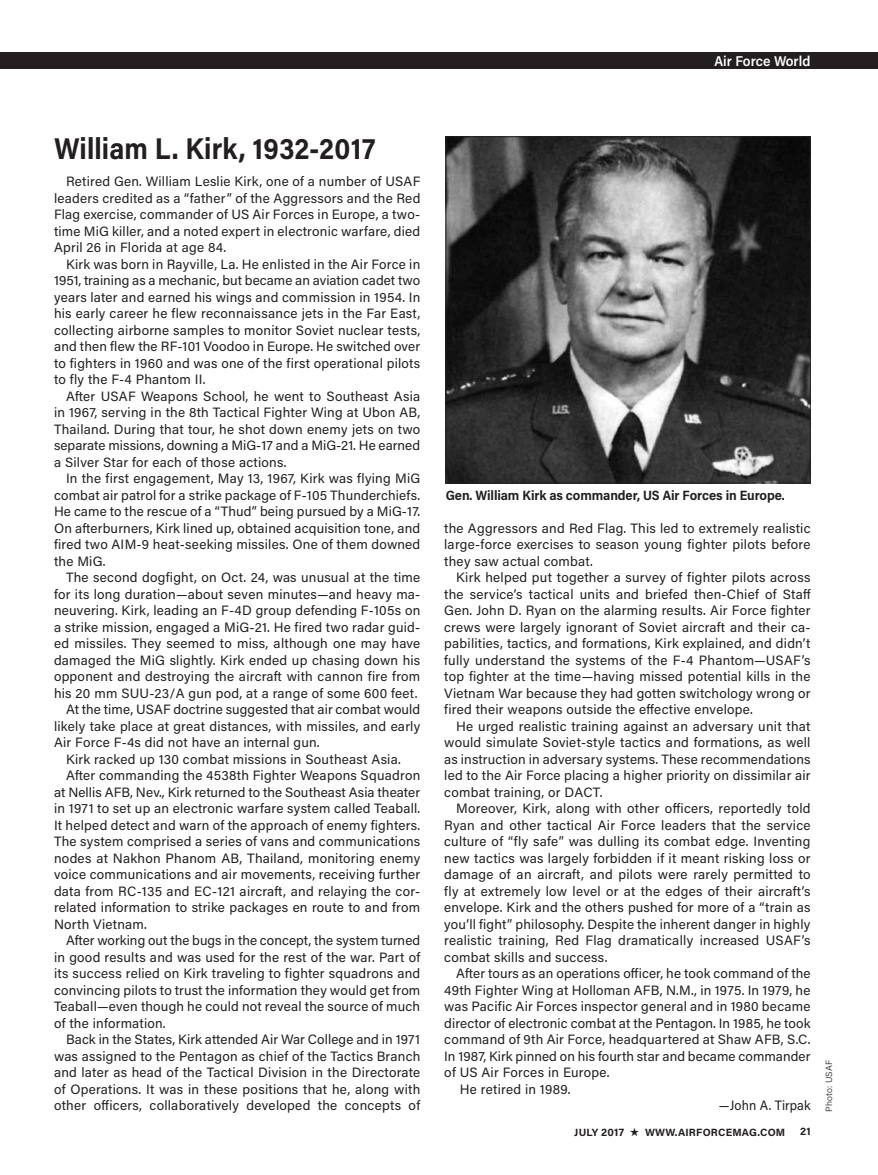
<style>
.page{position:relative;width:878px;height:1175px;background:#fff}
.page>*{position:absolute;margin:0;border:0;box-sizing:border-box;transform-origin:0 0}
.t1{font:700 30px "Acumin Pro";letter-spacing:.005em;color:#231f20;scale:.9 1}
.t2{font:600 14.25px "Acumin Pro Semi Cond";color:#fff}
.t3{font:13.5px/16.5px "Acumin Pro";letter-spacing:.02em;color:#231f20;text-align:justify}
.t4{font:700 13.5px "Acumin Pro Semi Cond";letter-spacing:-.01em;color:#231f20}
.t5{font:13.5px "Acumin Pro";letter-spacing:.02em;color:#231f20;scale:.95 1}
.t6{font:700 10.5px "Acumin Pro";letter-spacing:.02em;color:#231f20}
.t7{font:300 9px "Acumin Pro";letter-spacing:.02em;color:#231f20}
</style>
<div class="page">
<div style="left:0;top:53px;width:878px;height:16px;background:#231f20"></div>
<img style="left:448px;top:138px;width:360px;height:343px">
<div style="left:446px;top:136px;width:364px;height:347px;border:1px solid #231f20"></div>
<p class="t2" style="left:714px;top:51px;width:98px">Air Force World</p>
<h1 class="t1" style="left:54px;top:127px;width:358px">William L. Kirk, 1932-2017</h1>
<p class="t3" style="left:54px;top:172px;width:368px;text-indent:12px">Retired Gen. William Leslie Kirk, one of a number of USAF leaders credited as a “father” of the Aggressors and the Red Flag exercise, commander of US Air Forces in Europe, a two&shy;time MiG killer, and a noted expert in electronic warfare, died April 26 in Florida at age 84.</p>
<p class="t3" style="left:54px;top:255px;width:368px;text-indent:12px">Kirk was born in Rayville, La. He enlisted in the Air Force in 1951, training as a mechanic, but became an aviation cadet two years later and earned his wings and commission in 1954. In his early career he flew reconnaissance jets in the Far East, collecting airborne samples to monitor Soviet nuclear tests, and then flew the RF-101 Voodoo in Europe. He switched over to fighters in 1960 and was one of the first operational pilots to fly the F-4 Phantom II.</p>
<p class="t3" style="left:54px;top:387px;width:368px;text-indent:12px">After USAF Weapons School, he went to Southeast Asia in 1967, serving in the 8th Tactical Fighter Wing at Ubon AB, Thailand. During that tour, he shot down enemy jets on two separate missions, downing a MiG-17 and a MiG-21. He earned a Silver Star for each of those actions.</p>
<p class="t3" style="left:54px;top:469px;width:368px;text-indent:12px">In the first engagement, May 13, 1967, Kirk was flying MiG combat air patrol for a strike package of F-105 Thunderchiefs.<br>He came to the rescue of a “Thud” being pursued by a MiG-17.<br>On afterburners, Kirk lined up, obtained acquisition tone, and fired two AIM-9 heat-seeking missiles. One of them downed the MiG.</p>
<p class="t3" style="left:66px;top:568px;width:356px">The second dogfight, on Oct. 24, was unusual at the time</p>
<p class="t3" style="left:54px;top:585px;width:367px">for its long duration—about seven minutes—and heavy ma-</p>
<p class="t3" style="left:54px;top:601px;width:368px">neuvering. Kirk, leading an F-4D group defending F-105s on</p>
<p class="t3" style="left:54px;top:618px;width:367px">a strike mission, engaged a MiG-21. He fired two radar guid-</p>
<p class="t3" style="left:54px;top:634px;width:368px">ed missiles. They seemed to miss, although one may have</p>
<p class="t3" style="left:54px;top:651px;width:368px">damaged the MiG slightly. Kirk ended up chasing down his</p>
<p class="t3" style="left:54px;top:667px;width:368px">opponent and destroying the aircraft with cannon fire from</p>
<p class="t3" style="left:54px;top:684px;width:365px">his 20 mm SUU-23/A gun pod, at a range of some 600 feet.</p>
<p class="t3" style="left:66px;top:700px;width:355px">At the time, USAF doctrine suggested that air combat would</p>
<p class="t3" style="left:54px;top:717px;width:368px">likely take place at great distances, with missiles, and early</p>
<p class="t3" style="left:54px;top:733px;width:267px">Air Force F-4s did not have an internal gun.</p>
<p class="t3" style="left:66px;top:750px;width:336px">Kirk racked up 130 combat missions in Southeast Asia.</p>
<p class="t3" style="left:66px;top:766px;width:356px">After commanding the 4538th Fighter Weapons Squadron</p>
<p class="t3" style="left:54px;top:783px;width:367px">at Nellis AFB, Nev., Kirk returned to the Southeast Asia theater</p>
<p class="t3" style="left:54px;top:799px;width:368px">in 1971 to set up an electronic warfare system called Teaball.</p>
<p class="t3" style="left:54px;top:816px;width:368px">It helped detect and warn of the approach of enemy fighters.</p>
<p class="t3" style="left:54px;top:832px;width:368px">The system comprised a series of vans and communications</p>
<p class="t3" style="left:54px;top:849px;width:368px">nodes at Nakhon Phanom AB, Thailand, monitoring enemy</p>
<p class="t3" style="left:54px;top:865px;width:368px">voice communications and air movements, receiving further</p>
<p class="t3" style="left:54px;top:882px;width:367px">data from RC-135 and EC-121 aircraft, and relaying the cor-</p>
<p class="t3" style="left:54px;top:898px;width:368px">related information to strike packages en route to and from</p>
<p class="t3" style="left:54px;top:915px;width:94px">North Vietnam.</p>
<p class="t3" style="left:66px;top:931px;width:356px">After working out the bugs in the concept, the system turned</p>
<p class="t3" style="left:54px;top:948px;width:368px">in good results and was used for the rest of the war. Part of</p>
<p class="t3" style="left:54px;top:964px;width:368px">its success relied on Kirk traveling to fighter squadrons and</p>
<p class="t3" style="left:54px;top:981px;width:368px">convincing pilots to trust the information they would get from</p>
<p class="t3" style="left:54px;top:997px;width:367px">Teaball—even though he could not reveal the source of much</p>
<p class="t3" style="left:54px;top:1014px;width:113px">of the information.</p>
<p class="t3" style="left:66px;top:1030px;width:355px">Back in the States, Kirk attended Air War College and in 1971</p>
<p class="t3" style="left:54px;top:1047px;width:368px">was assigned to the Pentagon as chief of the Tactics Branch</p>
<p class="t3" style="left:54px;top:1063px;width:368px">and later as head of the Tactical Division in the Directorate</p>
<p class="t3" style="left:54px;top:1080px;width:368px">of Operations. It was in these positions that he, along with</p>
<p class="t3" style="left:54px;top:1096px;width:367px">other officers, collaboratively developed the concepts of</p>
<p class="t4" style="left:446px;top:485px;width:340px">Gen. William Kirk as commander, US Air Forces in Europe.</p>
<p class="t3" style="left:444px;top:519px;width:368px">the Aggressors and Red Flag. This led to extremely realistic large-force exercises to season young fighter pilots before they saw actual combat.</p>
<p class="t3" style="left:444px;top:568px;width:368px;text-indent:12px">Kirk helped put together a survey of fighter pilots across the service’s tactical units and briefed then-Chief of Staff Gen. John D. Ryan on the alarming results. Air Force fighter crews were largely ignorant of Soviet aircraft and their ca&shy;pabilities, tactics, and formations, Kirk explained, and didn’t fully understand the systems of the F-4 Phantom—USAF’s top fighter at the time—having missed potential kills in the Vietnam War because they had gotten switchology wrong or fired their weapons outside the effective envelope.</p>
<p class="t3" style="left:444px;top:717px;width:368px;text-indent:12px">He urged realistic training against an adversary unit that would simulate Soviet-style tactics and formations, as well as instruction in adversary systems. These recommendations led to the Air Force placing a higher priority on dissimilar air combat training, or DACT.</p>
<p class="t3" style="left:444px;top:799px;width:368px;text-indent:12px">Moreover, Kirk, along with other officers, reportedly told Ryan and other tactical Air Force leaders that the service culture of “fly safe” was dulling its combat edge. Inventing new tactics was largely forbidden if it meant risking loss or damage of an aircraft, and pilots were rarely permitted to fly at extremely low level or at the edges of their aircraft’s envelope. Kirk and the others pushed for more of a “train as you’ll fight” philosophy. Despite the inherent danger in highly realistic training, Red Flag dramatically increased USAF’s combat skills and success.</p>
<p class="t3" style="left:456px;top:964px;width:356px">After tours as an operations officer, he took command of the</p>
<p class="t3" style="left:444px;top:981px;width:368px">49th Fighter Wing at Holloman AFB, N.M., in 1975. In 1979, he</p>
<p class="t3" style="left:444px;top:997px;width:368px">was Pacific Air Forces inspector general and in 1980 became</p>
<p class="t3" style="left:444px;top:1014px;width:368px">director of electronic combat at the Pentagon. In 1985, he took</p>
<p class="t3" style="left:444px;top:1030px;width:368px">command of 9th Air Force, headquartered at Shaw AFB, S.C.</p>
<p class="t3" style="left:444px;top:1047px;width:368px">In 1987, Kirk pinned on his fourth star and became commander</p>
<p class="t3" style="left:444px;top:1063px;width:167px">of US Air Forces in Europe.</p>
<p class="t3" style="left:460px;top:1080px;width:112px">He retired in 1989.</p>
<p class="t5" style="left:719px;top:1096px;width:98px">—John A. Tirpak</p>
<p class="t6" style="left:574px;top:1124px;width:212px">JULY 2017 ★ WWW.AIRFORCEMAG.COM</p>
<p class="t6" style="left:800px;top:1124px;width:12px">21</p>
<p class="t7" style="left:822px;top:1111px;width:53px;rotate:-90deg">Photo: USAF</p>
</div>
